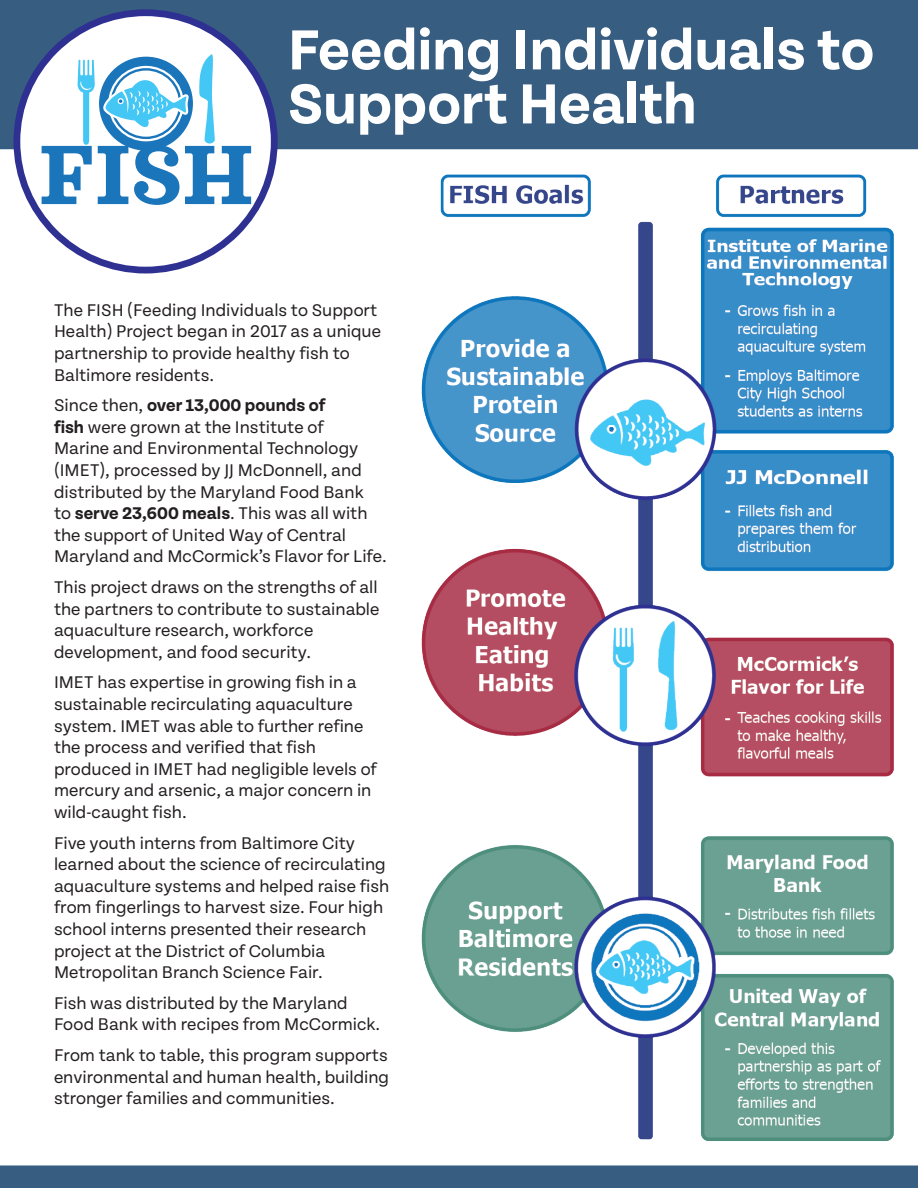
<style>
.page{position:relative;width:918px;height:1188px;background:#fff}
.page>*{position:absolute;margin:0;border:0;box-sizing:border-box;transform-origin:0 0}
.t1{font:700 85.5px "Sagona";color:#1b75bb}
.t2{font:700 60px/54px "Tenon";color:#fff}
.Paragraph_Style{font:18px/21.6px "Tenon";color:#231f20}
.s1{font-weight:700}
</style>
<div class="page">
<div style="left:0;top:1166px;width:918px;height:22px;background:#375d81"></div>
<div style="left:0;top:0;width:918px;height:149px;background:#375d81"></div>
<img style="left:421px;top:174px;width:473px;height:967px">
<svg style="left:13px;top:9px;width:265px;height:264px"></svg>
<svg style="left:99px;top:57px;width:94px;height:94px"></svg>
<svg style="left:103px;top:68px;width:86px;height:71px"></svg>
<svg style="left:77px;top:60px;width:18px;height:85px"></svg>
<svg style="left:199px;top:55px;width:16px;height:89px"></svg>
<p class="t1" style="left:39px;top:121px;width:216px">FISH</p>
<p class="t2" style="left:288px;top:24px;width:588px">Feeding Individuals to<br>Support Health</p>
<p class="Paragraph_Style" style="left:54px;top:299px;width:329px">The FISH (Feeding Individuals to Support Health) Project began in 2017 as a unique partnership to provide healthy fish to Baltimore residents.</p>
<p class="Paragraph_Style" style="left:54px;top:395px;width:334px">Since then, <span class="s1">over 13,000 pounds of<br>fish</span> were grown at the Institute of<br>Marine and Environmental Technology (IMET), processed by JJ McDonnell, and distributed by the Maryland Food Bank<br>to <span class="s1">serve 23,600 meals</span>. This was all with the support of United Way of Central Maryland and McCormick’s Flavor for Life.</p>
<p class="Paragraph_Style" style="left:54px;top:577px;width:327px">This project draws on the strengths of all the partners to contribute to sustainable aquaculture research, workforce development, and food security.</p>
<p class="Paragraph_Style" style="left:54px;top:672px;width:324px">IMET has expertise in growing fish in a sustainable recirculating aquaculture system. IMET was able to further refine the process and verified that fish produced in IMET had negligible levels of mercury and arsenic, a major concern in wild-caught fish.</p>
<p class="Paragraph_Style" style="left:54px;top:832px;width:337px">Five youth interns from Baltimore City learned about the science of recirculating aquaculture systems and helped raise fish from fingerlings to harvest size. Four high school interns presented their research project at the District of Columbia Metropolitan Branch Science Fair.</p>
<p class="Paragraph_Style" style="left:54px;top:992px;width:328px">Fish was distributed by the Maryland<br>Food Bank with recipes from McCormick.</p>
<p class="Paragraph_Style" style="left:54px;top:1045px;width:337px;text-align:justify">From tank to table, this program supports environmental and human health, building stronger families and communities.</p>
</div>
